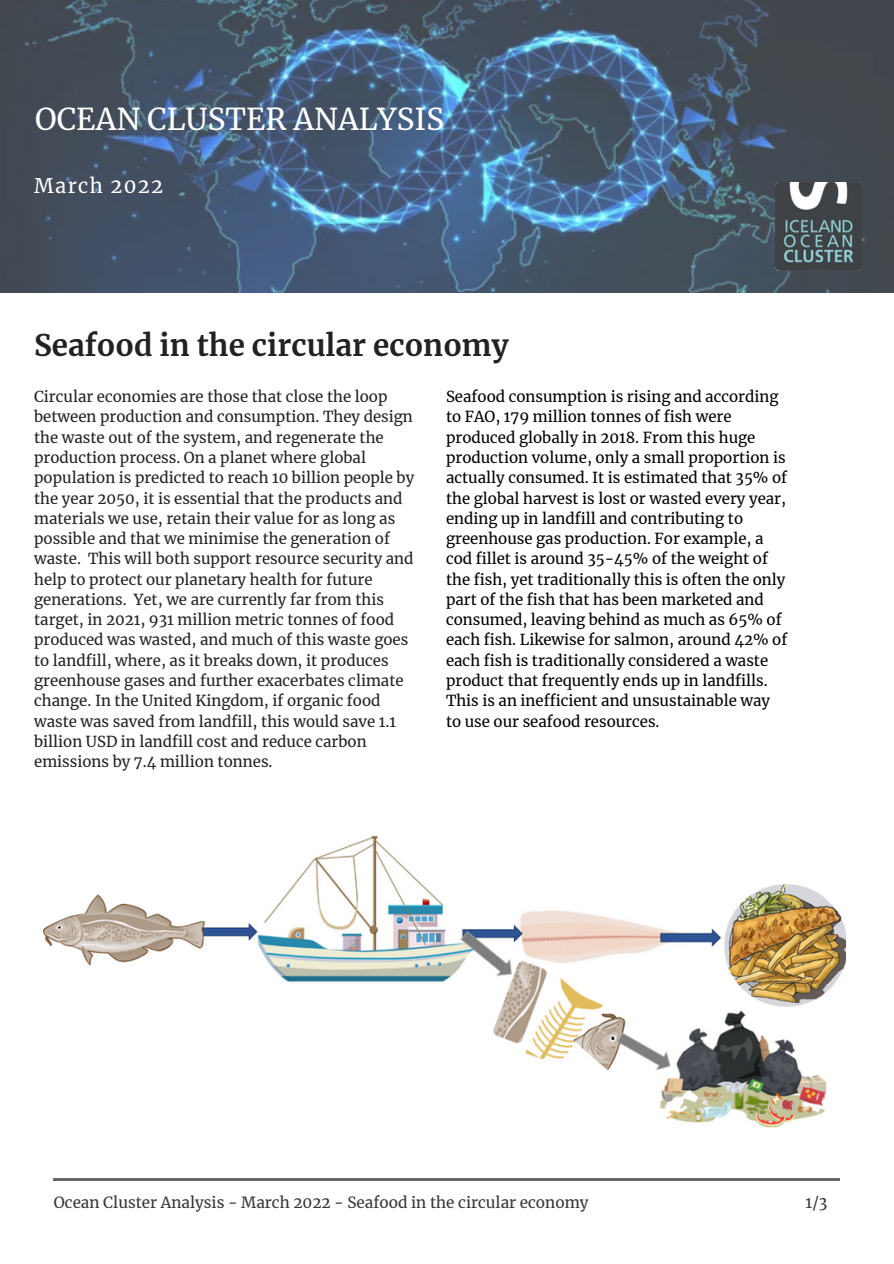
<style>
.page{position:relative;width:894px;height:1264px;background:#fff}
.page>*{position:absolute;margin:0;border:0;box-sizing:border-box;transform-origin:0 0}
.t1{font:29.85px "Merriweather";color:#fff}
.t2{font:700 29.55px "Merriweather";color:#222}
.t3{font:19.8px "Merriweather";letter-spacing:.07em;color:#fff}
.t4{font:15.3px "Merriweather";color:#363633}
.t5{font:15px/20.2px "Merriweather";color:#222}
.t6{font:15px/20.2px "Merriweather";color:#000}
</style>
<div class="page">
<img style="left:0;top:0;width:893px;height:293px">
<hr style="left:53px;top:1178px;width:786px;height:2px;background:#666">
<img style="left:774px;top:182px;width:87px;height:88px">
<img style="left:43px;top:835px;width:802px;height:293px">
<p class="t1" style="left:35px;top:100px;width:410px">OCEAN CLUSTER ANALYSIS</p>
<p class="t3" style="left:34px;top:173px;width:130px">March 2022</p>
<p class="t2" style="left:34px;top:327px;width:476px">Seafood in the circular economy</p>
<p class="t5" style="left:34px;top:386px;width:381px">Circular economies are those that close the loop between production and consumption. They design the waste out of the system, and regenerate the production process. On a planet where global population is predicted to reach 10 billion people by the year 2050, it is essential that the products and materials we use, retain their value for as long as possible and that we minimise the generation of waste. This will both support resource security and help to protect our planetary health for future generations. Yet, we are currently far from this target, in 2021, 931 million metric tonnes of food produced was wasted, and much of this waste goes to landfill, where, as it breaks down, it produces greenhouse gases and further exacerbates climate change. In the United Kingdom, if organic food waste was saved from landfill, this would save 1.1 billion USD in landfill cost and reduce carbon emissions by 7.4 million tonnes.</p>
<p class="t6" style="left:446px;top:386px;width:343px">Seafood consumption is rising and according to FAO, 179 million tonnes of fish were produced globally in 2018. From this huge production volume, only a small proportion is actually consumed. It is estimated that 35% of the global harvest is lost or wasted every year, ending up in landfill and contributing to greenhouse gas production. For example, a cod fillet is around 35-45% of the weight of the fish, yet traditionally this is often the only part of the fish that has been marketed and consumed, leaving behind as much as 65% of each fish. Likewise for salmon, around 42% of each fish is traditionally considered a waste product that frequently ends up in landfills.<br>This is an inefficient and unsustainable way to use our seafood resources.</p>
<p class="t4" style="left:54px;top:1192px;width:536px">Ocean Cluster Analysis - March 2022 - Seafood in the circular economy</p>
<p class="t4" style="left:805px;top:1192px;width:23px">1/3</p>
</div>
